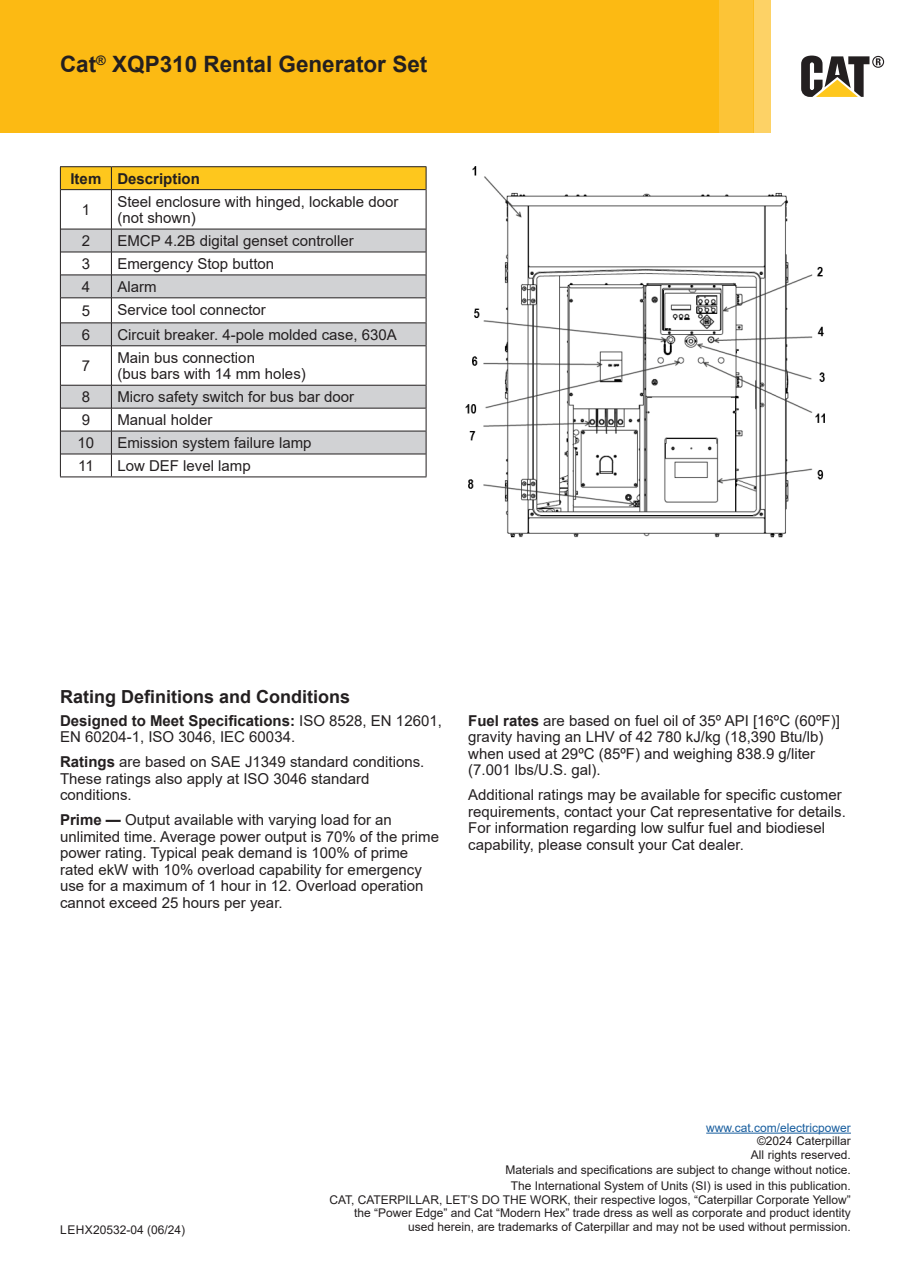
<style>
.page{position:relative;width:911px;height:1281px;background:#fff}
.page>*{position:absolute;margin:0;border:0;box-sizing:border-box;transform-origin:0 0}
.t1{font:700 22.5px "Arial";color:#231f20}
.t2{font:700 18px "Arial";color:#231f20}
.t3{font:15px/16.5px "Arial";color:#231f20}
.t4{font:700 15px "Arial";color:#231f20}
.t5{font:12px/13.5px "Arial";color:#231f20;text-align:right}
.t6{font:12px "Arial";color:#175d9e}
.s1{font-weight:700}
</style>
<div class="page">
<div style="left:0;top:0;width:719px;height:132px;background:#fcba13"></div>
<div style="left:719px;top:0;width:34px;height:132px;background:#fcc437"></div>
<div style="left:753px;top:0;width:17px;height:132px;background:#fdd266"></div>
<svg style="left:801px;top:56px;width:83px;height:41px"></svg>
<hr style="left:706px;top:1133px;width:145px;height:1px;background:#175d9e">
<svg style="left:61px;top:230px;width:365px;height:224px;fill:#d1d2d4"></svg>
<hr style="left:60px;top:166px;width:51px;height:1px;background:#231f20">
<hr style="left:111px;top:166px;width:315px;height:1px;background:#231f20">
<hr style="left:60px;top:190px;width:1px;height:39px;background:#231f20">
<hr style="left:426px;top:190px;width:1px;height:39px;background:#231f20">
<svg style="left:60px;top:229px;width:1px;height:117px"></svg>
<svg style="left:426px;top:229px;width:1px;height:117px"></svg>
<hr style="left:60px;top:346px;width:1px;height:39px;background:#231f20">
<hr style="left:426px;top:346px;width:1px;height:39px;background:#231f20">
<svg style="left:60px;top:385px;width:1px;height:91px"></svg>
<svg style="left:426px;top:385px;width:1px;height:91px"></svg>
<hr style="left:60px;top:476px;width:51px;height:1px;background:#231f20">
<hr style="left:111px;top:476px;width:315px;height:1px;background:#231f20">
<div style="left:60px;top:167px;width:367px;height:23px;background:#fec71d"></div>
<hr style="left:61px;top:189px;width:50px;height:1px;background:#231f20">
<hr style="left:111px;top:189px;width:315px;height:1px;background:#231f20">
<hr style="left:111px;top:190px;width:1px;height:39px;background:#231f20">
<hr style="left:61px;top:229px;width:50px;height:1px;background:#231f20">
<hr style="left:111px;top:229px;width:315px;height:1px;background:#231f20">
<hr style="left:61px;top:252px;width:50px;height:1px;background:#231f20">
<hr style="left:111px;top:252px;width:315px;height:1px;background:#231f20">
<hr style="left:61px;top:275px;width:50px;height:1px;background:#231f20">
<hr style="left:111px;top:275px;width:315px;height:1px;background:#231f20">
<hr style="left:61px;top:298px;width:50px;height:1px;background:#231f20">
<hr style="left:111px;top:298px;width:315px;height:1px;background:#231f20">
<hr style="left:61px;top:323px;width:50px;height:1px;background:#231f20">
<hr style="left:111px;top:323px;width:315px;height:1px;background:#231f20">
<svg style="left:111px;top:229px;width:1px;height:116px"></svg>
<hr style="left:61px;top:345px;width:50px;height:1px;background:#231f20">
<hr style="left:111px;top:345px;width:315px;height:1px;background:#231f20">
<hr style="left:111px;top:346px;width:1px;height:39px;background:#231f20">
<hr style="left:61px;top:385px;width:50px;height:1px;background:#231f20">
<hr style="left:111px;top:385px;width:315px;height:1px;background:#231f20">
<hr style="left:61px;top:408px;width:50px;height:1px;background:#231f20">
<hr style="left:111px;top:408px;width:315px;height:1px;background:#231f20">
<hr style="left:61px;top:431px;width:50px;height:1px;background:#231f20">
<hr style="left:111px;top:431px;width:315px;height:1px;background:#231f20">
<hr style="left:61px;top:454px;width:50px;height:1px;background:#231f20">
<hr style="left:111px;top:454px;width:315px;height:1px;background:#231f20">
<svg style="left:111px;top:385px;width:1px;height:91px"></svg>
<img style="left:465px;top:166px;width:360px;height:372px">
<h1 class="t1" style="left:60px;top:48px;width:369px">Cat<sup>®</sup> XQP310 Rental Generator Set</h1>
<p class="t4" style="left:70px;top:168px;width:32px">Item</p>
<p class="t4" style="left:117px;top:168px;width:84px">Description</p>
<p class="t3" style="left:82px;top:201px;width:10px">1</p>
<p class="t3" style="left:117px;top:193px;width:282px">Steel enclosure with hinged, lockable door (not shown)</p>
<p class="t3" style="left:82px;top:232px;width:10px">2</p>
<p class="t3" style="left:117px;top:232px;width:238px">EMCP 4.2B digital genset controller</p>
<p class="t3" style="left:82px;top:255px;width:10px">3</p>
<p class="t3" style="left:117px;top:255px;width:158px">Emergency Stop button</p>
<p class="t3" style="left:82px;top:278px;width:10px">4</p>
<p class="t3" style="left:117px;top:278px;width:41px">Alarm</p>
<p class="t3" style="left:82px;top:302px;width:10px">5</p>
<p class="t3" style="left:117px;top:301px;width:150px">Service tool connector</p>
<p class="t3" style="left:82px;top:326px;width:10px">6</p>
<p class="t3" style="left:117px;top:326px;width:281px">Circuit breaker. 4-pole molded case, 630A</p>
<p class="t3" style="left:82px;top:357px;width:10px">7</p>
<p class="t3" style="left:117px;top:349px;width:190px">Main bus connection<br>(bus bars with 14 mm holes)</p>
<p class="t3" style="left:82px;top:388px;width:10px">8</p>
<p class="t3" style="left:117px;top:388px;width:238px">Micro safety switch for bus bar door</p>
<p class="t3" style="left:82px;top:411px;width:10px">9</p>
<p class="t3" style="left:117px;top:411px;width:97px">Manual holder</p>
<p class="t3" style="left:78px;top:434px;width:18px">10</p>
<p class="t3" style="left:117px;top:434px;width:196px">Emission system failure lamp</p>
<p class="t3" style="left:78px;top:457px;width:17px">11</p>
<p class="t3" style="left:117px;top:457px;width:135px">Low DEF level lamp</p>
<p class="t2" style="left:60px;top:683px;width:292px">Rating Definitions and Conditions</p>
<p class="t3" style="left:60px;top:712px;width:383px"><span class="s1">Designed to Meet Specifications:</span> ISO 8528, EN 12601,<br>EN 60204-1, ISO 3046, IEC 60034.</p>
<p class="t3" style="left:60px;top:754px;width:366px"><span class="s1">Ratings</span> are based on SAE J1349 standard conditions.<br>These ratings also apply at ISO 3046 standard conditions.</p>
<p class="t3" style="left:60px;top:812px;width:381px"><span class="s1">Prime —</span> Output available with varying load for an unlimited time. Average power output is 70% of the prime power rating. Typical peak demand is 100% of prime rated ekW with 10% overload capability for emergency use for a maximum of 1 hour in 12. Overload operation cannot exceed 25 hours per year.</p>
<p class="t3" style="left:468px;top:712px;width:373px"><span class="s1">Fuel rates</span> are based on fuel oil of 35º API [16ºC (60ºF)] gravity having an LHV of 42 780 kJ/kg (18,390 Btu/lb) when used at 29ºC (85ºF) and weighing 838.9 g/liter (7.001 lbs/U.S. gal).</p>
<p class="t3" style="left:468px;top:787px;width:379px">Additional ratings may be available for specific customer requirements, contact your Cat representative for details.<br>For information regarding low sulfur fuel and biodiesel capability, please consult your Cat dealer.</p>
<p class="t5" style="left:60px;top:1223px;width:126px">LEHX20532-04 (06/24)</p>
<p class="t6" style="left:706px;top:1119px;width:146px">www.cat.com/electricpower</p>
<p class="t5" style="left:757px;top:1134px;width:95px">©2024 Caterpillar</p>
<p class="t5" style="left:751px;top:1148px;width:102px">All rights reserved.</p>
<p class="t5" style="left:505px;top:1163px;width:347px">Materials and specifications are subject to change without notice.</p>
<p class="t5" style="left:329px;top:1179px;width:523px">The International System of Units (SI) is used in this publication.<br>CAT, CATERPILLAR, LET’S DO THE WORK, their respective logos, “Caterpillar Corporate Yellow” the “Power Edge” and Cat “Modern Hex” trade dress as well as corporate and product identity used herein, are trademarks of Caterpillar and may not be used without permission.</p>
</div>
